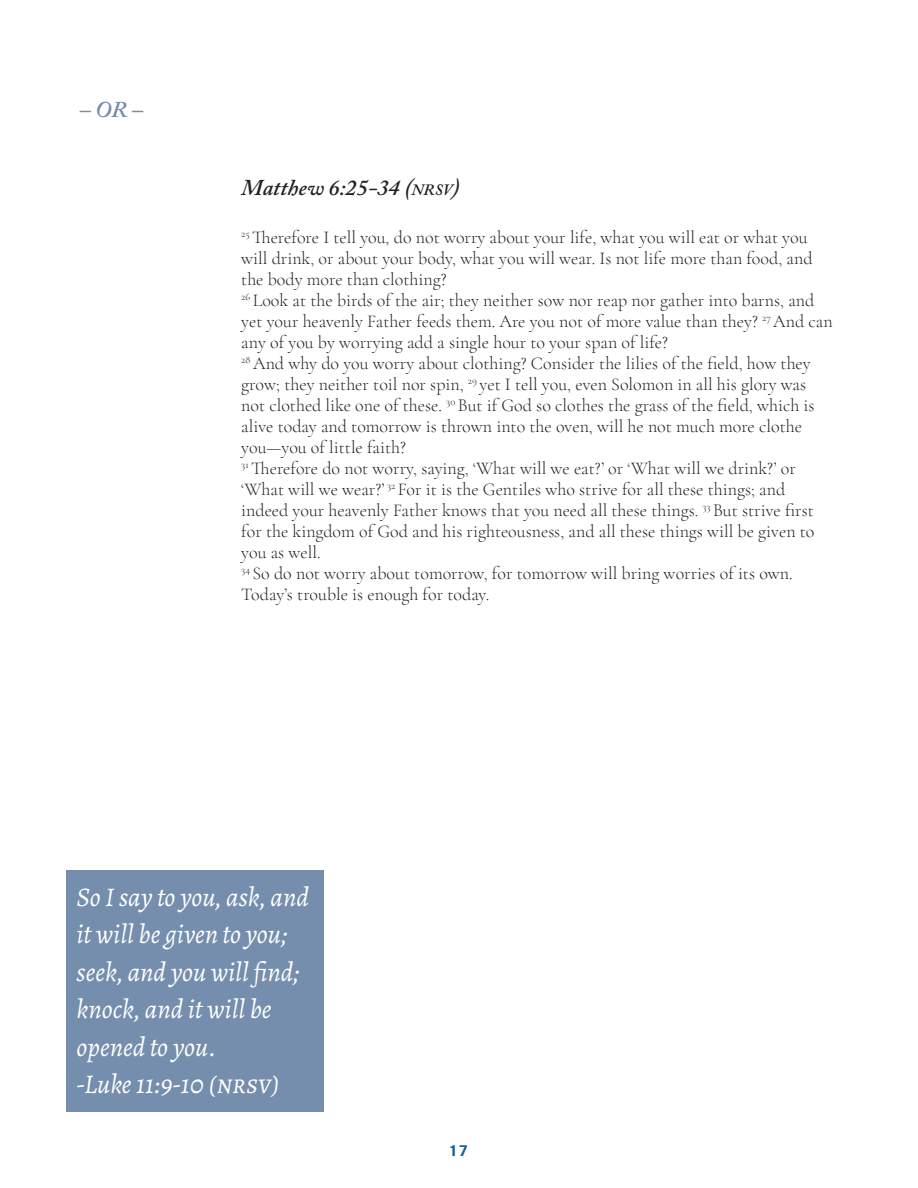
<style>
.page{position:relative;width:918px;height:1188px;background:#fff}
.page>*{position:absolute;margin:0;border:0;box-sizing:border-box;transform-origin:0 0}
.Pull_Quote{font:italic 27px/37.5px "Alegreya";color:#fff}
.Subheadline{font:italic 600 22.5px "Adobe Caslon Pro";color:#231f20}
.Subheadline-2{font:italic 600 22.5px "Adobe Caslon Pro";color:#758ead}
.Body_Text{font:300 18px/21px "Cormorant Garamond";color:#231f20}
.t1{font:600 15px "Marr Sans";color:#136191}
.s1{font-size:15.75px}
.s2{font-style:inherit}
</style>
<div class="page">
<div style="left:67px;top:870px;width:257px;height:241px;background:#758ead"></div>
<p class="Subheadline-2" style="left:79px;top:96px;width:65px">– OR –</p>
<p class="Subheadline" style="left:241px;top:174px;width:220px">Matthew 6:25-34 (<span class="s1">NRSV</span><span class="s2">)</span></p>
<p class="Body_Text" style="left:241px;top:227px;width:573px"><sup>25</sup> Therefore I tell you, do not worry about your life, what you will eat or what you will drink, or about your body, what you will wear. Is not life more than food, and the body more than clothing?</p>
<p class="Body_Text" style="left:241px;top:290px;width:593px"><sup>26</sup> Look at the birds of the air; they neither sow nor reap nor gather into barns, and yet your heavenly Father feeds them. Are you not of more value than they? <sup>27</sup> And can any of you by worrying add a single hour to your span of life?</p>
<p class="Body_Text" style="left:241px;top:353px;width:575px"><sup>28</sup> And why do you worry about clothing? Consider the lilies of the field, how they grow; they neither toil nor spin, <sup>29</sup> yet I tell you, even Solomon in all his glory was not clothed like one of these. <sup>30</sup> But if God so clothes the grass of the field, which is alive today and tomorrow is thrown into the oven, will he not much more clothe you—you of little faith?</p>
<p class="Body_Text" style="left:241px;top:458px;width:575px"><sup>31</sup> Therefore do not worry, saying, ‘What will we eat?’ or ‘What will we drink?’ or ‘What will we wear?’ <sup>32</sup> For it is the Gentiles who strive for all these things; and indeed your heavenly Father knows that you need all these things. <sup>33</sup> But strive first for the kingdom of God and his righteousness, and all these things will be given to you as well.</p>
<p class="Body_Text" style="left:241px;top:563px;width:553px"><sup>34</sup> So do not worry about tomorrow, for tomorrow will bring worries of its own.<br>Today’s trouble is enough for today.</p>
<p class="Pull_Quote" style="left:77px;top:878px;width:234px">So I say to you, ask, and it will be given to you; seek, and you will find; knock, and it will be opened to you.</p>
<p class="Pull_Quote" style="left:77px;top:1065px;width:205px">-Luke 11:9-10 (nrsv)</p>
<p class="t1" style="left:450px;top:1139px;width:19px">17</p>
</div>
